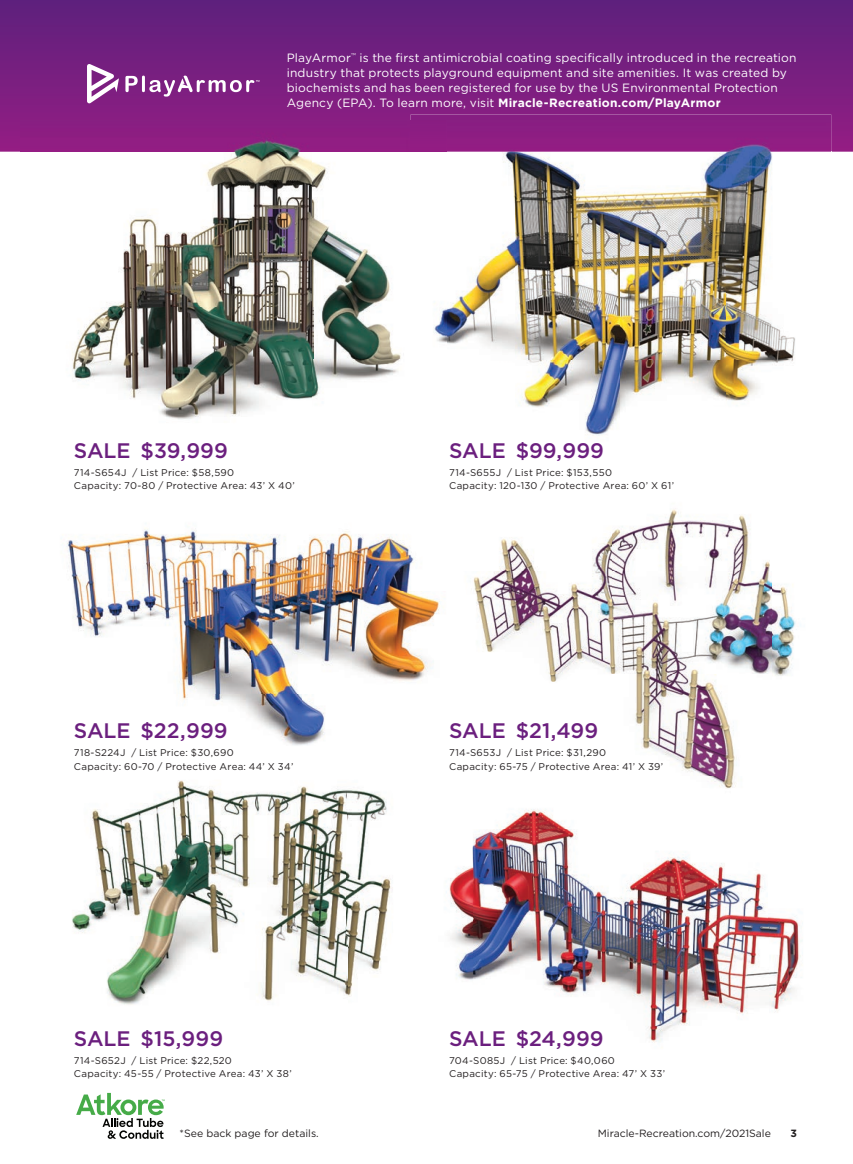
<style>
.page{position:relative;width:853px;height:1164px;background:#fff}
.page>*{position:absolute;margin:0;border:0;box-sizing:border-box;transform-origin:0 0}
.t1{font:500 21px "Gotham";color:#6b1f7e}
.t2{font:12px/15px "Gotham";letter-spacing:.015em;color:#fff}
.t3{font:10.5px "Gotham";color:#231f20}
.t4{font:9.75px/13.5px "Gotham";letter-spacing:.025em;color:#231f20}
.s1{font-weight:700}
</style>
<div class="page">
<svg style="left:0;top:0;width:852px;height:152px;background:#721f7f"></svg>
<svg style="left:87px;top:64px;width:32px;height:39px"></svg>
<svg style="left:125px;top:76px;width:134px;height:21px"></svg>
<img style="left:72px;top:780px;width:115px;height:225px">
<img style="left:187px;top:786px;width:200px;height:55px">
<img style="left:187px;top:841px;width:206px;height:160px">
<img style="left:472px;top:828px;width:296px;height:198px">
<img style="left:768px;top:917px;width:35px;height:95px">
<img style="left:647px;top:1026px;width:26px;height:17px">
<img style="left:446px;top:867px;width:26px;height:113px">
<img style="left:447px;top:152px;width:348px;height:209px">
<img style="left:522px;top:361px;width:262px;height:75px">
<div style="left:410px;top:114px;width:421px;height:38px;background:#8d1e83"></div>
<img style="left:20px;top:120px;width:427px;height:300px">
<img style="left:66px;top:528px;width:374px;height:218px">
<img style="left:499px;top:509px;width:271px;height:62px">
<img style="left:771px;top:581px;width:25px;height:95px">
<img style="left:473px;top:571px;width:298px;height:206px">
<img style="left:711px;top:777px;width:25px;height:12px">
<img style="left:505px;top:809px;width:60px;height:19px">
<svg style="left:76px;top:1093px;width:89px;height:46px"></svg>
<p class="t2" style="left:287px;top:50px;width:511px">PlayArmor<sup>™</sup> is the first antimicrobial coating specifically introduced in the recreation industry that protects playground equipment and site amenities. It was created by biochemists and has been registered for use by the US Environmental Protection Agency (EPA). To learn more, visit <span class="s1">Miracle-Recreation.com/PlayArmor</span></p>
<h1 class="t1" style="left:74px;top:437px;width:156px">SALE $39,999</h1>
<h1 class="t1" style="left:449px;top:437px;width:156px">SALE $99,999</h1>
<p class="t4" style="left:74px;top:465px;width:222px">714-S654J / List Price: $58,590<br>Capacity: 70-80 / Protective Area: 43’ X 40’</p>
<p class="t4" style="left:449px;top:465px;width:227px">714-S655J / List Price: $153,550<br>Capacity: 120-130 / Protective Area: 60’ X 61’</p>
<h1 class="t1" style="left:74px;top:717px;width:155px">SALE $22,999</h1>
<h1 class="t1" style="left:449px;top:717px;width:150px">SALE $21,499</h1>
<p class="t4" style="left:74px;top:745px;width:221px">718-S224J / List Price: $30,690<br>Capacity: 60-70 / Protective Area: 44’ X 34’</p>
<p class="t4" style="left:449px;top:745px;width:216px">714-S653J / List Price: $31,290<br>Capacity: 65-75 / Protective Area: 41’ X 39’</p>
<h1 class="t1" style="left:74px;top:1024px;width:151px">SALE $15,999</h1>
<h1 class="t1" style="left:449px;top:1024px;width:156px">SALE $24,999</h1>
<p class="t4" style="left:74px;top:1053px;width:219px">714-S652J / List Price: $22,520<br>Capacity: 45-55 / Protective Area: 43’ X 38’</p>
<p class="t4" style="left:449px;top:1053px;width:217px">704-S085J / List Price: $40,060<br>Capacity: 65-75 / Protective Area: 47’ X 33’</p>
<p class="t3" style="left:179px;top:1126px;width:141px">*See back page for details.</p>
<p class="t3" style="left:597px;top:1126px;width:200px">Miracle-Recreation.com/2021Sale <span class="s1">3</span></p>
</div>
